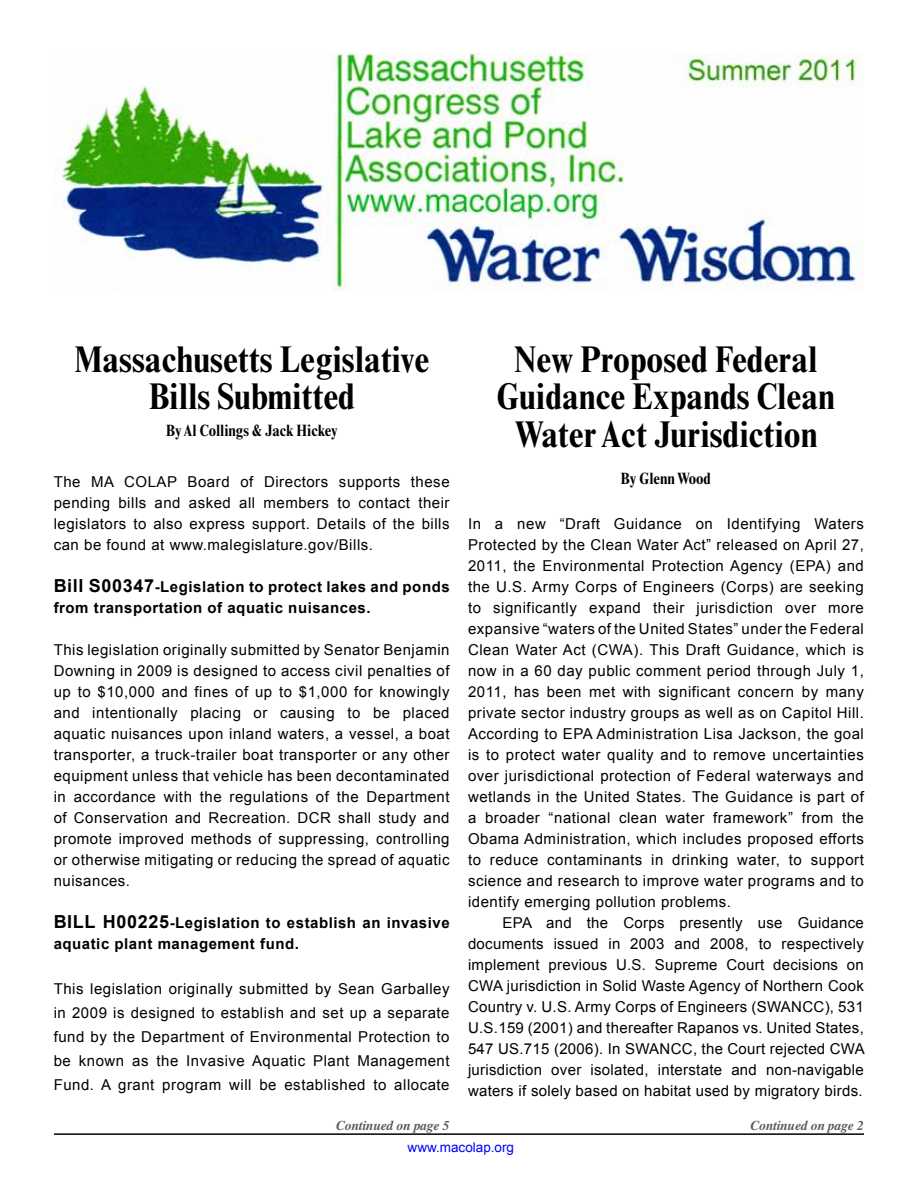
<style>
.page{position:relative;width:918px;height:1188px;background:#fff}
.page>*{position:absolute;margin:0;border:0;box-sizing:border-box;transform-origin:0 0}
.t1{font:700 condensed 37.5px/37.5px "Times New Roman";color:#000;text-align:center}
.t2{font:700 condensed 16.5px "Times New Roman";color:#000}
.t3{font:15px/21px "Arial";letter-spacing:.035em;color:#000;text-align:justify}
.t4{font:700 15px/21px "Arial";letter-spacing:.035em;color:#000}
.t5{font:italic 700 13.5px "Times";letter-spacing:-.01em;color:#58595b}
.t6{font:13.5px "Arial";color:#00f}
.s1{font-size:18px}
</style>
<div class="page">
<hr style="left:54px;top:1133px;width:810px;height:2px;background:#000">
<img style="left:54px;top:54px;width:809px;height:237px">
<h1 class="t1" style="left:75px;top:340px;width:356px">Massachusetts Legislative<br>Bills Submitted</h1>
<p class="t2" style="left:166px;top:421px;width:173px">By Al Collings &amp; Jack Hickey</p>
<p class="t3" style="left:54px;top:472px;width:397px">The MA COLAP Board of Directors supports these pending bills and asked all members to contact their legislators to also express support. Details of the bills can be found at www.malegislature.gov/Bills.</p>
<p class="t4" style="left:54px;top:577px;width:398px"><span class="s1">Bill S00347</span>-Legislation to protect lakes and ponds from transportation of aquatic nuisances.</p>
<p class="t3" style="left:54px;top:640px;width:397px">This legislation originally submitted by Senator Benjamin Downing in 2009 is designed to access civil penalties of up to $10,000 and fines of up to $1,000 for knowingly and intentionally placing or causing to be placed aquatic nuisances upon inland waters, a vessel, a boat transporter, a truck-trailer boat transporter or any other equipment unless that vehicle has been decontaminated in accordance with the regulations of the Department of Conservation and Recreation. DCR shall study and promote improved methods of suppressing, controlling or otherwise mitigating or reducing the spread of aquatic nuisances.</p>
<p class="t4" style="left:54px;top:913px;width:398px"><span class="s1">BILL H00225</span>-Legislation to establish an invasive aquatic plant management fund.</p>
<p class="t3" style="left:54px;top:977px;width:397px;line-height:24px">This legislation originally submitted by Sean Garballey in 2009 is designed to establish and set up a separate fund by the Department of Environmental Protection to be known as the Invasive Aquatic Plant Management Fund. A grant program will be established to allocate</p>
<p class="t5" style="left:336px;top:1117px;width:115px">Continued on page 5</p>
<p class="t5" style="left:751px;top:1117px;width:115px">Continued on page 2</p>
<h1 class="t1" style="left:497px;top:340px;width:340px">New Proposed Federal<br>Guidance Expands Clean<br>Water Act Jurisdiction</h1>
<p class="t2" style="left:621px;top:469px;width:92px">By Glenn Wood</p>
<p class="t3" style="left:468px;top:514px;width:397px">In a new “Draft Guidance on Identifying Waters Protected by the Clean Water Act” released on April 27, 2011, the Environmental Protection Agency (EPA) and the U.S. Army Corps of Engineers (Corps) are seeking to significantly expand their jurisdiction over more expansive “waters of the United States” under the Federal Clean Water Act (CWA). This Draft Guidance, which is now in a 60 day public comment period through July 1, 2011, has been met with significant concern by many private sector industry groups as well as on Capitol Hill.<br>According to EPA Administration Lisa Jackson, the goal is to protect water quality and to remove uncertainties over jurisdictional protection of Federal waterways and wetlands in the United States. The Guidance is part of a broader “national clean water framework” from the Obama Administration, which includes proposed efforts to reduce contaminants in drinking water, to support science and research to improve water programs and to identify emerging pollution problems.</p>
<p class="t3" style="left:468px;top:913px;width:398px;text-indent:34px">EPA and the Corps presently use Guidance documents issued in 2003 and 2008, to respectively implement previous U.S. Supreme Court decisions on CWA jurisdiction in Solid Waste Agency of Northern Cook Country v. U.S. Army Corps of Engineers (SWANCC), 531<br>U.S.159 (2001) and thereafter Rapanos vs. United States, 547 US.715 (2006). In SWANCC, the Court rejected CWA jurisdiction over isolated, interstate and non-navigable waters if solely based on habitat used by migratory birds.</p>
<p class="t6" style="left:408px;top:1139px;width:108px">www.macolap.org</p>
</div>
